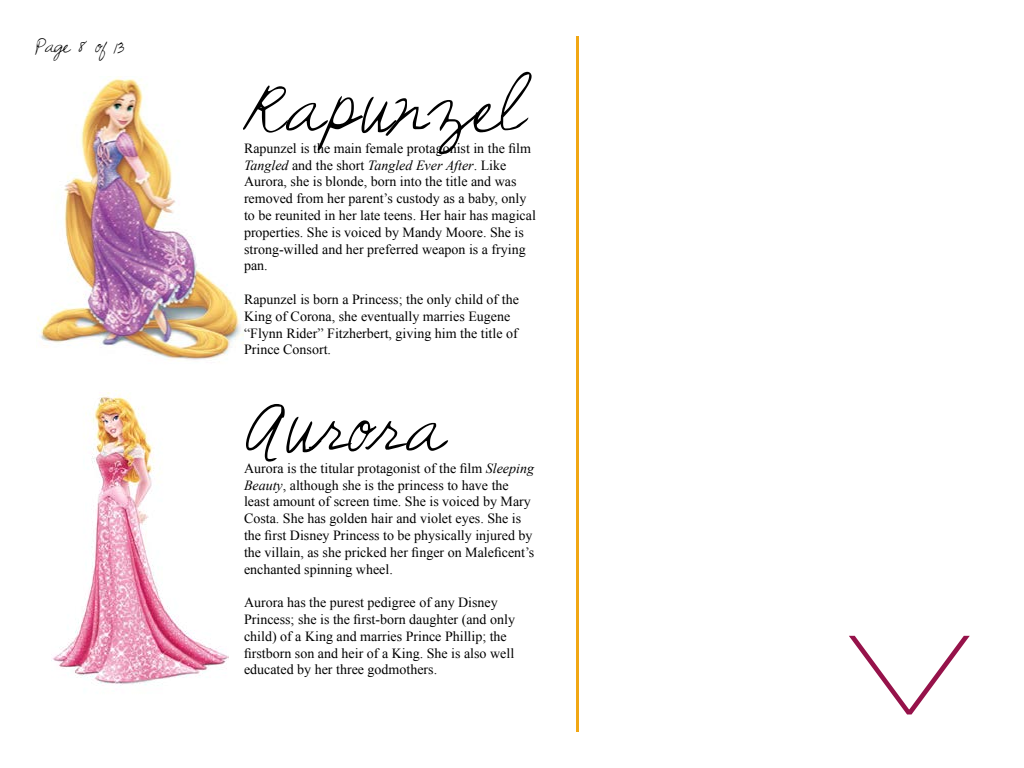
<style>
.page{position:relative;width:1024px;height:768px;background:#fff}
.page>*{position:absolute;margin:0;border:0;box-sizing:border-box;transform-origin:0 0}
.t1{font:60px "Sunshine In My Soul";color:#000}
.t2{font:16px "Sunshine In My Soul";letter-spacing:-.05em;color:#000}
.t3{font:14px/16.8px "Times New Roman";color:#000}
.s1{font-style:italic}
</style>
<div class="page">
<img style="left:37px;top:76px;width:207px;height:284px">
<img style="left:51px;top:391px;width:178px;height:295px">
<svg style="left:849px;top:635px;width:121px;height:80px"></svg>
<hr style="left:576px;top:36px;width:3px;height:696px;background:#f1a714">
<p class="t2" style="left:36px;top:37px;width:90px">Page 8 of 13</p>
<h1 class="t1" style="left:244px;top:75px;width:281px">Rapunzel</h1>
<p class="t3" style="left:244px;top:139px;width:293px">Rapunzel is the main female protagonist in the film <span class="s1">Tangled</span> and the short <span class="s1">Tangled Ever After</span>. Like Aurora, she is blonde, born into the title and was removed from her parent’s custody as a baby, only to be reunited in her late teens. Her hair has magical properties. She is voiced by Mandy Moore. She is strong-willed and her preferred weapon is a frying pan.</p>
<p class="t3" style="left:244px;top:291px;width:276px">Rapunzel is born a Princess; the only child of the King of Corona, she eventually marries Eugene “Flynn Rider” Fitzherbert, giving him the title of Prince Consort.</p>
<h1 class="t1" style="left:244px;top:395px;width:201px">Aurora</h1>
<p class="t3" style="left:244px;top:459px;width:292px">Aurora is the titular protagonist of the film <span class="s1">Sleeping Beauty</span>, although she is the princess to have the least amount of screen time. She is voiced by Mary Costa. She has golden hair and violet eyes. She is the first Disney Princess to be physically injured by the villain, as she pricked her finger on Maleficent’s enchanted spinning wheel.</p>
<p class="t3" style="left:244px;top:594px;width:273px">Aurora has the purest pedigree of any Disney Princess; she is the first-born daughter (and only child) of a King and marries Prince Phillip; the firstborn son and heir of a King. She is also well educated by her three godmothers.</p>
</div>
